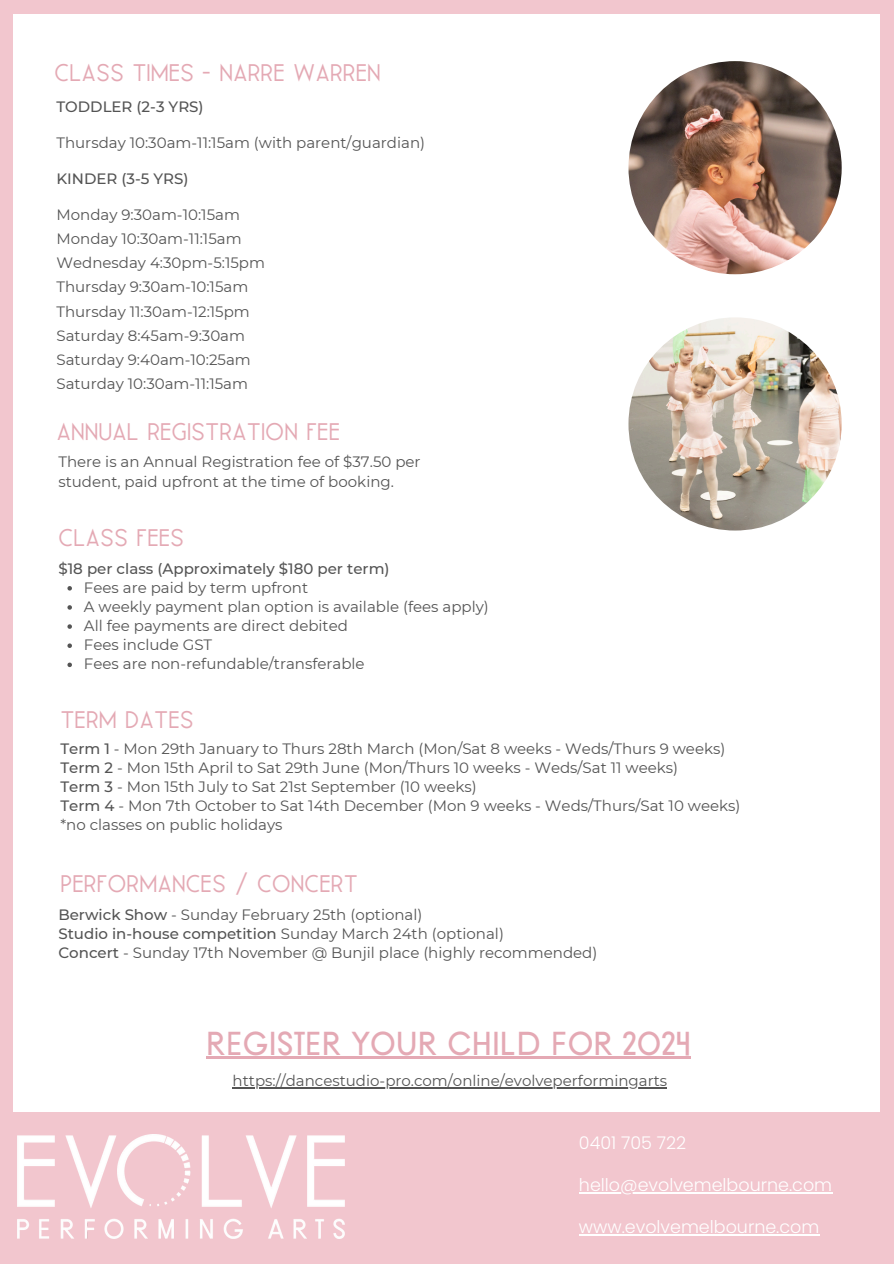
<style>
.page{position:relative;width:894px;height:1264px;background:#fff}
.page>*{position:absolute;margin:0;border:0;box-sizing:border-box;transform-origin:0 0}
.t1{font:42px "Leaner";color:#e4a9b4}
.t2{font:24px "Moonshine";color:#e4a9b4}
.t3{font:300 17.55px "Poppins";color:#fff}
.t4{font:15px/24.2px "Montserrat";color:#545454}
.t5{font:500 15px "Montserrat";color:#545454}
.s1{font-weight:500}
.s2{font-weight:400}
</style>
<div class="page">
<div style="left:0;top:0;width:893px;height:1263px;background:#f2c6ce"></div>
<div style="left:14px;top:14px;width:865px;height:1098px;background:#fff"></div>
<img style="left:18px;top:1134px;width:326px;height:104px">
<img style="left:628px;top:61px;width:213px;height:213px;border-radius:50%">
<svg style="left:67px;top:586px;width:5px;height:4px"></svg>
<svg style="left:67px;top:605px;width:5px;height:4px"></svg>
<svg style="left:67px;top:624px;width:5px;height:5px"></svg>
<svg style="left:67px;top:643px;width:5px;height:5px"></svg>
<svg style="left:67px;top:662px;width:5px;height:5px"></svg>
<hr style="left:578px;top:1192px;width:253px;height:1px;background:#fff">
<hr style="left:578px;top:1233px;width:241px;height:1px;background:#fff">
<hr style="left:206px;top:1056px;width:485px;height:2px;background:#e4a9b4">
<hr style="left:232px;top:1087px;width:435px;height:1px;background:#545454">
<img style="left:628px;top:317px;width:213px;height:213px;border-radius:50%">
<p class="t1" style="left:54px;top:42px;width:328px">Class times - narre warren</p>
<p class="t5" style="left:56px;top:98px;width:149px">TODDLER (2-3 YRS)</p>
<p class="t4" style="left:56px;top:131px;width:370px">Thursday 10:30am-11:15am (with parent/guardian)</p>
<p class="t5" style="left:56px;top:170px;width:134px">KINDER (3-5 YRS)</p>
<p class="t4" style="left:56px;top:203px;width:210px">Monday 9:30am-10:15am<br>Monday 10:30am-11:15am<br>Wednesday 4:30pm-5:15pm<br>Thursday 9:30am-10:15am<br>Thursday 11:30am-12:15pm<br>Saturday 8:45am-9:30am<br>Saturday 9:40am-10:25am<br>Saturday 10:30am-11:15am</p>
<p class="t1" style="left:56px;top:400px;width:285px">ANNUAL registration fee</p>
<p class="t4" style="left:58px;top:452px;width:363px;line-height:19.2px">There is an Annual Registration fee of $37.50 per student, paid upfront at the time of booking.</p>
<p class="t1" style="left:58px;top:507px;width:127px">CLASS Fees</p>
<p class="t5" style="left:58px;top:559px;width:332px">$18 per class (Approximately $180 per term)</p>
<p class="t4" style="left:84px;top:575px;width:226px">Fees are paid by term upfront</p>
<h5 class="t4" style="left:84px;top:594px;width:406px">A weekly payment plan option is available (fees apply)</h5>
<p class="t4" style="left:84px;top:613px;width:265px">All fee payments are direct debited</p>
<p class="t4" style="left:84px;top:632px;width:130px">Fees include GST</p>
<p class="t4" style="left:84px;top:652px;width:282px">Fees are non-refundable/transferable</p>
<h1 class="t1" style="left:60px;top:688px;width:135px">Term Dates</h1>
<p class="t4" style="left:60px;top:736px;width:666px"><span class="s1">Term 1</span> - Mon 29th January to Thurs 28th March (Mon/Sat 8 weeks - Weds/Thurs 9 weeks)</p>
<p class="t4" style="left:60px;top:755px;width:619px"><span class="s1">Term 2</span> - Mon 15th April to Sat 29th June (Mon/Thurs 10 weeks - Weds/Sat 11 weeks)</p>
<h1 class="t4" style="left:60px;top:774px;width:417px"><span class="s1">Term 3</span> - Mon 15th July to Sat 21st September (10 weeks)</h1>
<p class="t4" style="left:60px;top:793px;width:681px"><span class="s1">Term 4</span> - Mon 7th October to Sat 14th December (Mon 9 weeks - Weds/Thurs/Sat 10 weeks)</p>
<p class="t4" style="left:60px;top:812px;width:224px">*no classes on public holidays</p>
<p class="t1" style="left:60px;top:853px;width:299px">performances / concert</p>
<p class="t4" style="left:58px;top:902px;width:365px"><span class="s1">Berwick Show</span> - Sunday February 25th (optional)</p>
<p class="t5" style="left:58px;top:924px;width:447px">Studio in-house competition <span class="s2">Sunday March 24th (optional)</span></p>
<h3 class="t4" style="left:58px;top:940px;width:540px"><span class="s1">Concert</span> - Sunday 17th November @ Bunjil place (highly recommended)</h3>
<p class="t2" style="left:206px;top:1028px;width:486px">REGISTER YOUR CHILD FOR 2024</p>
<h2 class="t4" style="left:232px;top:1068px;width:436px">https://dancestudio-pro.com/online/evolveperformingarts</h2>
<p class="t3" style="left:578px;top:1130px;width:109px">0401 705 722</p>
<h1 class="t3" style="left:578px;top:1172px;width:255px">hello@evolvemelbourne.com</h1>
<p class="t3" style="left:578px;top:1214px;width:242px">www.evolvemelbourne.com</p>
</div>
